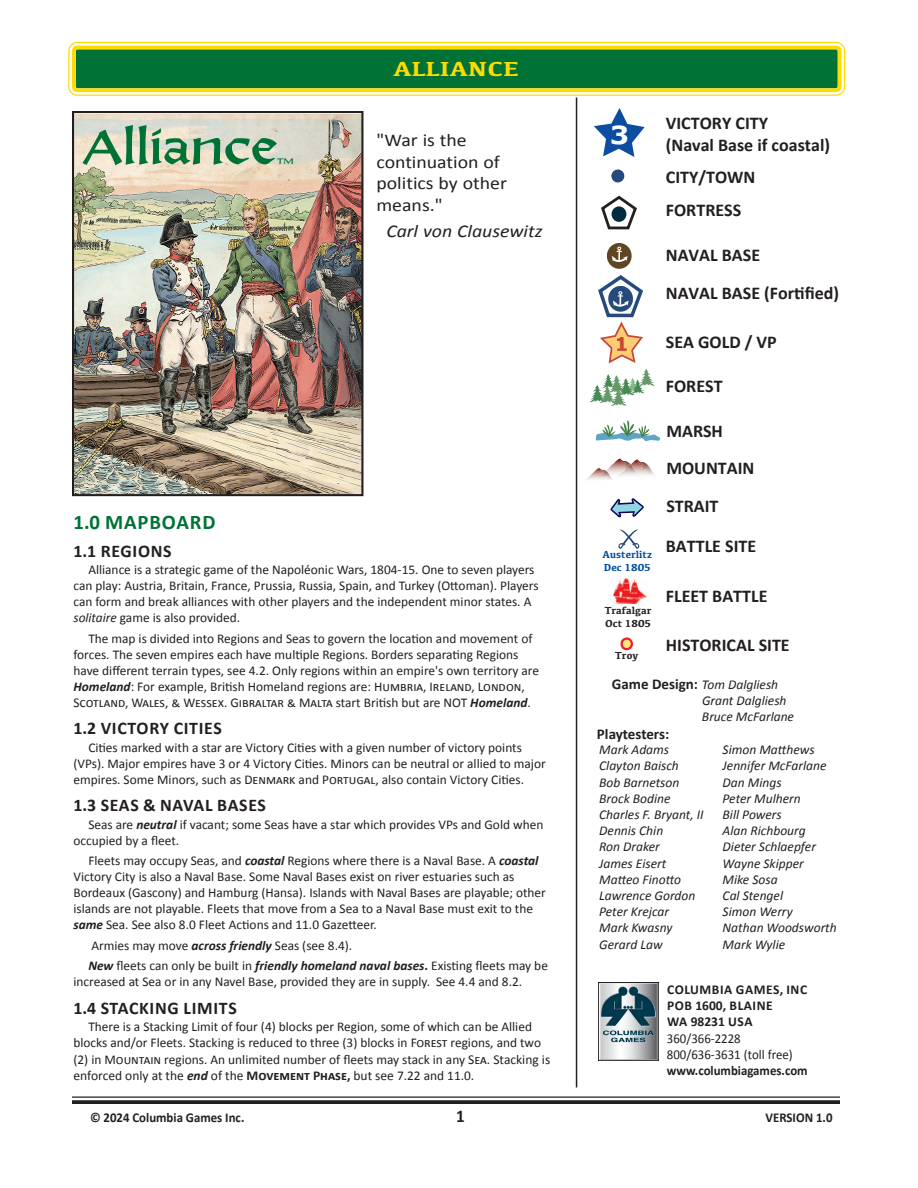
<style>
.page{position:relative;width:918px;height:1188px;background:#fff}
.page>*{position:absolute;margin:0;border:0;box-sizing:border-box;transform-origin:0 0}
.t1{font:48.75px "Alexander Quill";color:#007236;scale:1.3 1}
.t2{font:700 21px "Kefa";color:#ffdc01;scale:1.2 1}
.Heading_1{font:700 20.85px "Calibri";letter-spacing:.04em;color:#007236}
.Normal_9{font:700 18px "Calibri";color:#231f20}
.Normal_10{font:18px/21.6px "Calibri";color:#231f20;scale:1.1 1}
.Normal_10-2{font:italic 18px "Calibri";color:#231f20;scale:1.1 1}
.Normal_9-2{font:700 18px "Calibri";color:#231f20;scale:.95 1}
.Heading_2{font:700 17.85px "Calibri";letter-spacing:.04em;color:#231f20}
.Normal_9-3{font:700 15px "Calibri";letter-spacing:-.005em;color:#231f20}
.Normal_9-4{font:italic 13.5px/16.2px "Calibri";color:#231f20}
.Normal_9-5{font:13.5px "Calibri";color:#231f20}
.Normal_9-6{font:13.5px/16.2px "Calibri";color:#231f20;scale:.95 1}
.Heading_4{font:700 13.5px/16.2px "Calibri";letter-spacing:.04em;color:#231f20}
.Normal_9-7{font:700 13.5px "Calibri";color:#231f20;scale:.95 1}
.Normal_9-8{font:13.35px/16px "Calibri";color:#231f20}
.t3{font:700 10.5px "Kefa";color:#231f20}
.t4{font:700 10.5px "Kefa";color:#014f9a}
.t5{font:8.25px "Alexander Quill";color:#007236;scale:1.3 1}
.s1{font-style:italic}
.s2{font-weight:700;font-style:italic}
.s3{font-weight:700}
.s4{font-size:13.5px}
.s5{font-size:13.35px}
.s6{font-weight:700;font-style:normal;font-size:15px}
</style>
<div class="page">
<hr style="left:72px;top:1096px;width:768px;height:2px;background:#231f20">
<svg style="left:72px;top:1100px;width:768px;height:4px;background:#302c2d"></svg>
<hr style="left:576px;top:98px;width:1px;height:990px;background:#231f20">
<img style="left:75px;top:114px;width:285px;height:379px">
<div style="left:72px;top:111px;width:291px;height:385px;border:2px solid #231f20"></div>
<div style="left:72px;top:46px;width:769px;height:46px;background:#007236;border-radius:5px"></div>
<div style="left:68px;top:42px;width:777px;height:54px;border:8px solid #fff;border-radius:5px"></div>
<div style="left:68px;top:42px;width:777px;height:54px;border:1px solid #ffdc01;border-radius:9px"></div>
<div style="left:72px;top:46px;width:769px;height:46px;border:4px solid #ffdc01;border-radius:4px"></div>
<img style="left:598px;top:982px;width:60px;height:78px">
<svg style="left:611px;top:169px;width:14px;height:14px"></svg>
<svg style="left:601px;top:195px;width:36px;height:35px"></svg>
<img style="left:613px;top:578px;width:34px;height:26px">
<img style="left:638px;top:460px;width:16px;height:15px">
<img style="left:586px;top:470px;width:10px;height:10px">
<svg style="left:596px;top:458px;width:42px;height:22px"></svg>
<svg style="left:595px;top:420px;width:65px;height:21px"></svg>
<svg style="left:610px;top:498px;width:34px;height:51px"></svg>
<svg style="left:620px;top:637px;width:13px;height:14px"></svg>
<svg style="left:594px;top:108px;width:51px;height:49px"></svg>
<svg style="left:589px;top:243px;width:66px;height:163px"></svg>
<p class="t1" style="left:83px;top:115px;width:151px">Alliance</p>
<p class="t5" style="left:277px;top:156px;width:14px">TM</p>
<p class="t2" style="left:393px;top:55px;width:106px">ALLIANCE</p>
<p class="Normal_10" style="left:376px;top:129px;width:120px">"War is the continuation of politics by other means."</p>
<p class="Normal_10-2" style="left:386px;top:218px;width:143px">Carl von Clausewitz</p>
<p class="Heading_1" style="left:73px;top:508px;width:144px">1.0 MAPBOARD</p>
<p class="Heading_2" style="left:73px;top:538px;width:100px">1.1 REGIONS</p>
<p class="Normal_9-8" style="left:73px;top:561px;width:467px;text-indent:15px">Alliance is a strategic game of the Napoléonic Wars, 1804-15. One to seven players can play: Austria, Britain, France, Prussia, Russia, Spain, and Turkey (Ottoman). Players can form and break alliances with other players and the independent minor states. A <span class="s1">solitaire</span> game is also provided.</p>
<p class="Normal_9-8" style="left:73px;top:630px;width:467px;text-indent:15px">The map is divided into Regions and Seas to govern the location and movement of forces. The seven empires each have multiple Regions. Borders separating Regions have different terrain types, see 4.2. Only regions within an empire's own territory are <span class="s2">Homeland</span>: For example, British Homeland regions are: Humbria, Ireland, London, Scotland, Wales, &amp; Wessex. Gibraltar &amp; Malta start British but are NOT <span class="s2">Homeland</span>.</p>
<p class="Heading_2" style="left:73px;top:716px;width:150px">1.2 VICTORY CITIES</p>
<p class="Normal_9-8" style="left:73px;top:739px;width:474px;text-indent:15px">Cities marked with a star are Victory Cities with a given number of victory points (VPs). Major empires have 3 or 4 Victory Cities. Minors can be neutral or allied to major empires. Some Minors, such as Denmark and Portugal, also contain Victory Cities.</p>
<p class="Heading_2" style="left:73px;top:793px;width:194px">1.3 SEAS &amp; NAVAL BASES</p>
<p class="Normal_9-8" style="left:73px;top:816px;width:471px;text-indent:15px">Seas are <span class="s2">neutral</span> if vacant; some Seas have a star which provides VPs and Gold when occupied by a fleet.</p>
<p class="Normal_9-8" style="left:73px;top:852px;width:474px;text-indent:15px">Fleets may occupy Seas, and <span class="s2">coastal</span> Regions where there is a Naval Base. A <span class="s2">coastal </span>Victory City is also a Naval Base. Some Naval Bases exist on river estuaries such as Bordeaux (Gascony) and Hamburg (Hansa). Islands with Naval Bases are playable; other islands are not playable. Fleets that move from a Sea to a Naval Base must exit to the <span class="s2">same</span> Sea. See also 8.0 Fleet Actions and 11.0 Gazetteer.</p>
<p class="Normal_9-8" style="left:91px;top:937px;width:262px">Armies may move <span class="s2">across friendly</span> Seas (see 8.4).</p>
<p class="Normal_9-8" style="left:73px;top:958px;width:476px;text-indent:15px"><span class="s2">New</span> fleets can only be built in <span class="s2">friendly homeland naval bases</span><span class="s3">.</span> Existing fleets may be increased at Sea or in any Navel Base, provided they are in supply. See 4.4 and 8.2.</p>
<p class="Heading_2" style="left:73px;top:995px;width:165px">1.4 STACKING LIMITS</p>
<p class="Normal_9-8" style="left:73px;top:1018px;width:478px;text-indent:15px">There is a Stacking Limit of four (4) blocks per Region, some of which can be Allied blocks and/or Fleets. Stacking is reduced to three (3) blocks in Forest regions, and two (2) in Mountain regions. An unlimited number of fleets may stack in any <span class="s4">Sea. Stacking is</span></p>
<p class="Normal_9-5" style="left:73px;top:1066px;width:402px">enforced only at the <span class="s2">end</span> of the <span class="s3">Movement Phase,</span> but see <span class="s5">7.22 and 11.0.</span></p>
<p class="Normal_9" style="left:666px;top:110px;width:104px">VICTORY CITY</p>
<p class="Normal_9" style="left:666px;top:132px;width:166px">(Naval Base if coastal)</p>
<p class="Normal_9" style="left:666px;top:164px;width:91px">CITY/TOWN</p>
<p class="Normal_9" style="left:666px;top:197px;width:77px">FORTRESS</p>
<p class="Normal_9" style="left:666px;top:242px;width:96px">NAVAL BASE</p>
<p class="Normal_9" style="left:666px;top:280px;width:175px">NAVAL BASE (Fortified)</p>
<p class="t4" style="left:603px;top:547px;width:51px">Austerlitz</p>
<p class="t4" style="left:604px;top:560px;width:48px">Dec 1805</p>
<p class="t3" style="left:605px;top:604px;width:49px">Trafalgar</p>
<p class="t3" style="left:605px;top:616px;width:48px">Oct 1805</p>
<p class="t3" style="left:615px;top:649px;width:25px">Troy</p>
<p class="Normal_9" style="left:666px;top:329px;width:112px">SEA GOLD / VP</p>
<p class="Normal_9" style="left:666px;top:373px;width:58px">FOREST</p>
<p class="Normal_9" style="left:666px;top:418px;width:58px">MARSH</p>
<p class="Normal_9" style="left:666px;top:455px;width:90px">MOUNTAIN</p>
<p class="Normal_9" style="left:666px;top:493px;width:54px">STRAIT</p>
<p class="Normal_9" style="left:666px;top:533px;width:92px">BATTLE SITE</p>
<p class="Normal_9" style="left:666px;top:583px;width:103px">FLEET BATTLE</p>
<p class="Normal_9" style="left:666px;top:633px;width:125px">HISTORICAL SITE</p>
<p class="Normal_9-4" style="left:702px;top:676px;width:94px;text-indent:-90px"><span class="s6">Game Design:</span> Tom Dalgliesh<br>Grant Dalgliesh<br>Bruce McFarlane</p>
<p class="Normal_9-3" style="left:597px;top:724px;width:74px">Playtesters:</p>
<p class="Normal_9-4" style="left:599px;top:741px;width:106px">Mark Adams<br>Clayton Baisch<br>Bob Barnetson<br>Brock Bodine<br>Charles F. Bryant, II<br>Dennis Chin<br>Ron Draker<br>James Eisert<br>Matteo Finotto<br>Lawrence Gordon<br>Peter Krejcar<br>Mark Kwasny<br>Gerard Law</p>
<p class="Normal_9-4" style="left:723px;top:741px;width:116px">Simon Matthews<br>Jennifer McFarlane<br>Dan Mings<br>Peter Mulhern<br>Bill Powers<br>Alan Richbourg<br>Dieter Schlaepfer<br>Wayne Skipper<br>Mike Sosa<br>Cal Stengel<br>Simon Werry<br>Nathan Woodsworth<br>Mark Wylie</p>
<p class="Heading_4" style="left:667px;top:981px;width:142px">COLUMBIA GAMES, INC<br>POB 1600, BLAINE<br>WA 98231 USA</p>
<p class="Normal_9-6" style="left:667px;top:1030px;width:150px">360/366-2228<br>800/636-3631 (toll free) <span class="s3">www.columbiagames.com</span></p>
<p class="Normal_9-7" style="left:90px;top:1108px;width:164px">© 2024 Columbia Games Inc.</p>
<p class="Normal_9-2" style="left:456px;top:1103px;width:11px">1</p>
<p class="Normal_9-7" style="left:766px;top:1108px;width:72px">VERSION 1.0</p>
</div>
